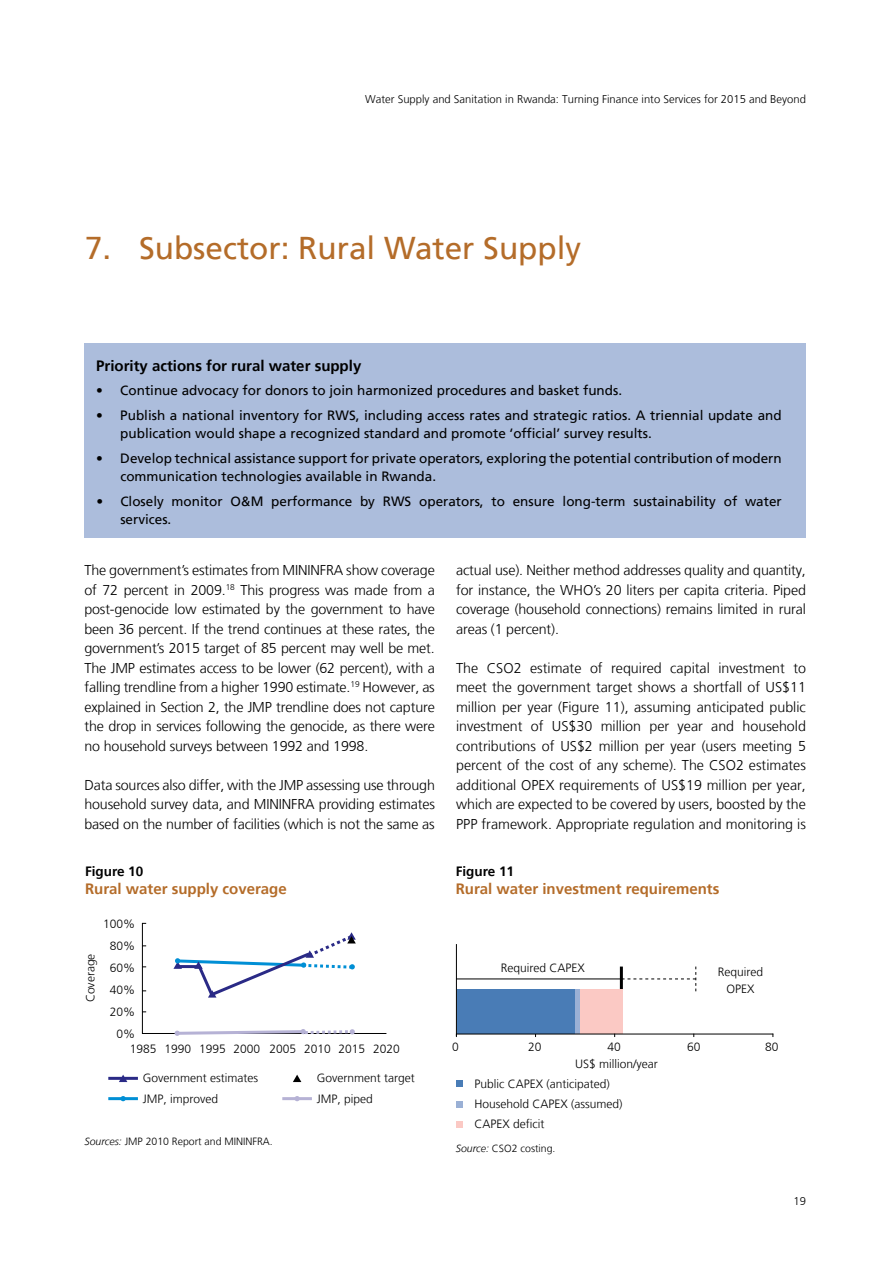
<style>
.page{position:relative;width:891px;height:1269px;background:#fff}
.page>*{position:absolute;margin:0;border:0;box-sizing:border-box;transform-origin:0 0}
.t1{font:31.5px "Frutiger LT";color:#b46c29}
.t2{font:700 15px "Frutiger 65";color:#b46c29}
.t3{font:700 15px "Frutiger 65";color:#000}
.t4{font:300 14.25px/19.5px "Frutiger LT";letter-spacing:-.01em;color:#000;text-align:justify}
.t5{font:13.5px/18px "Frutiger LT";color:#000}
.t6{font:700 13.5px "Frutiger 65";color:#000}
.t7{font:300 12px/21.9px "Frutiger LT";color:#000}
.t8{font:300 11.25px "Frutiger LT";color:#000}
.t9{font:300 10.5px "Frutiger LT";color:#000}
.s1{font-style:italic}
</style>
<div class="page">
<hr style="left:620px;top:967px;width:3px;height:24px;background:#000">
<div style="left:85px;top:344px;width:721px;height:194px;background:#acbddc"></div>
<hr style="left:282px;top:1097px;width:30px;height:3px;background:#b6b2d5">
<hr style="left:142px;top:923px;width:1px;height:111px;background:#000">
<hr style="left:142px;top:1033px;width:244px;height:1px;background:#000">
<hr style="left:108px;top:1077px;width:30px;height:3px;background:#2a2a86">
<svg style="left:119px;top:1075px;width:8px;height:7px"></svg>
<hr style="left:108px;top:1097px;width:30px;height:3px;background:#008fd5">
<svg style="left:120px;top:1096px;width:6px;height:5px"></svg>
<svg style="left:293px;top:1075px;width:8px;height:7px"></svg>
<div style="left:575px;top:990px;width:5px;height:44px;background:#9ab0d5"></div>
<div style="left:580px;top:990px;width:43px;height:44px;background:#fbc9c4"></div>
<hr style="left:456px;top:979px;width:166px;height:1px;background:#000">
<svg style="left:622px;top:967px;width:74px;height:24px"></svg>
<div style="left:457px;top:990px;width:118px;height:44px;background:#497cb6"></div>
<hr style="left:456px;top:1034px;width:317px;height:1px;background:#000">
<div style="left:456px;top:1080px;width:7px;height:7px;background:#497cb6"></div>
<hr style="left:456px;top:944px;width:1px;height:92px;background:#000">
<div style="left:456px;top:1101px;width:7px;height:7px;background:#9ab0d5"></div>
<div style="left:456px;top:1121px;width:7px;height:7px;background:#fbc9c4"></div>
<svg style="left:174px;top:1029px;width:181px;height:7px"></svg>
<svg style="left:173px;top:932px;width:183px;height:66px"></svg>
<p class="t8" style="left:365px;top:93px;width:442px">Water Supply and Sanitation in Rwanda: Turning Finance into Services for 2015 and Beyond</p>
<h1 class="t1" style="left:85px;top:229px;width:498px">7. Subsector: Rural Water Supply</h1>
<p class="t3" style="left:96px;top:357px;width:267px">Priority actions for rural water supply</p>
<p class="t5" style="left:96px;top:382px;width:527px">• Continue advocacy for donors to join harmonized procedures and basket funds.</p>
<p class="t5" style="left:120px;top:406px;width:663px;text-indent:-24px">• Publish a national inventory for RWS, including access rates and strategic ratios. A triennial update and publication would shape a recognized standard and promote ‘official’ survey results.</p>
<p class="t5" style="left:120px;top:449px;width:663px;text-indent:-24px">• Develop technical assistance support for private operators, exploring the potential contribution of modern communication technologies available in Rwanda.</p>
<p class="t5" style="left:120px;top:492px;width:663px;text-indent:-24px">• Closely monitor O&amp;M performance by RWS operators, to ensure long-term sustainability of water services.</p>
<p class="t4" style="left:84px;top:561px;width:352px">The government’s estimates from MININFRA show coverage of 72 percent in 2009.<sup>18</sup> This progress was made from a post-genocide low estimated by the government to have been 36 percent. If the trend continues at these rates, the government’s 2015 target of 85 percent may well be met.<br>The JMP estimates access to be lower (62 percent), with a falling trendline from a higher 1990 estimate.<sup>19</sup> However, as explained in Section 2, the JMP trendline does not capture the drop in services following the genocide, as there were no household surveys between 1992 and 1998.</p>
<p class="t4" style="left:84px;top:775px;width:352px">Data sources also differ, with the JMP assessing use through household survey data, and MININFRA providing estimates based on the number of facilities (which is not the same as</p>
<p class="t6" style="left:85px;top:864px;width:60px">Figure 10</p>
<p class="t2" style="left:85px;top:880px;width:203px">Rural water supply coverage</p>
<p class="t7" style="left:103px;top:914px;width:34px;text-align:right">100%<br>80%<br>60%<br>40%<br>20%<br>0%</p>
<p class="t7" style="left:130px;top:1038px;width:271px">1985 1990 1995 2000 2005 2010 2015 2020</p>
<p class="t7" style="left:143px;top:1068px;width:117px;line-height:20.4px">Government estimates<br>JMP, improved</p>
<p class="t7" style="left:317px;top:1068px;width:99px;line-height:20.4px">Government target<br>JMP, piped</p>
<p class="t9" style="left:84px;top:1135px;width:190px"><span class="s1">Sources:</span> JMP 2010 Report and MININFRA.</p>
<p class="t7" style="left:80px;top:1002px;width:50px;rotate:-90deg">Coverage</p>
<p class="t4" style="left:456px;top:561px;width:351px">actual use). Neither method addresses quality and quantity, for instance, the WHO’s 20 liters per capita criteria. Piped coverage (household connections) remains limited in rural areas (1 percent).</p>
<p class="t4" style="left:456px;top:658px;width:351px">The CSO2 estimate of required capital investment to meet the government target shows a shortfall of US$11 million per year (Figure 11), assuming anticipated public investment of US$30 million per year and household contributions of US$2 million per year (users meeting 5 percent of the cost of any scheme). The CSO2 estimates additional OPEX requirements of US$19 million per year, which are expected to be covered by users, boosted by the PPP framework. Appropriate regulation and monitoring is</p>
<p class="t6" style="left:456px;top:864px;width:60px">Figure 11</p>
<p class="t2" style="left:456px;top:880px;width:265px">Rural water investment requirements</p>
<p class="t7" style="left:501px;top:957px;width:86px">Required CAPEX</p>
<p class="t7" style="left:718px;top:964px;width:47px;line-height:16.5px;text-align:center">Required<br>OPEX</p>
<p class="t7" style="left:452px;top:1036px;width:8px">0</p>
<p class="t7" style="left:528px;top:1036px;width:15px">20</p>
<p class="t7" style="left:608px;top:1036px;width:15px">40</p>
<p class="t7" style="left:687px;top:1036px;width:15px">60</p>
<p class="t7" style="left:765px;top:1036px;width:15px">80</p>
<p class="t7" style="left:474px;top:1054px;width:185px;line-height:20.1px;text-indent:101px">US$ million/year<br>Public CAPEX (anticipated)<br>Household CAPEX (assumed)<br>CAPEX deficit</p>
<p class="t9" style="left:456px;top:1142px;width:101px"><span class="s1">Source:</span> CSO2 costing.</p>
<p class="t8" style="left:794px;top:1195px;width:14px">19</p>
</div>
